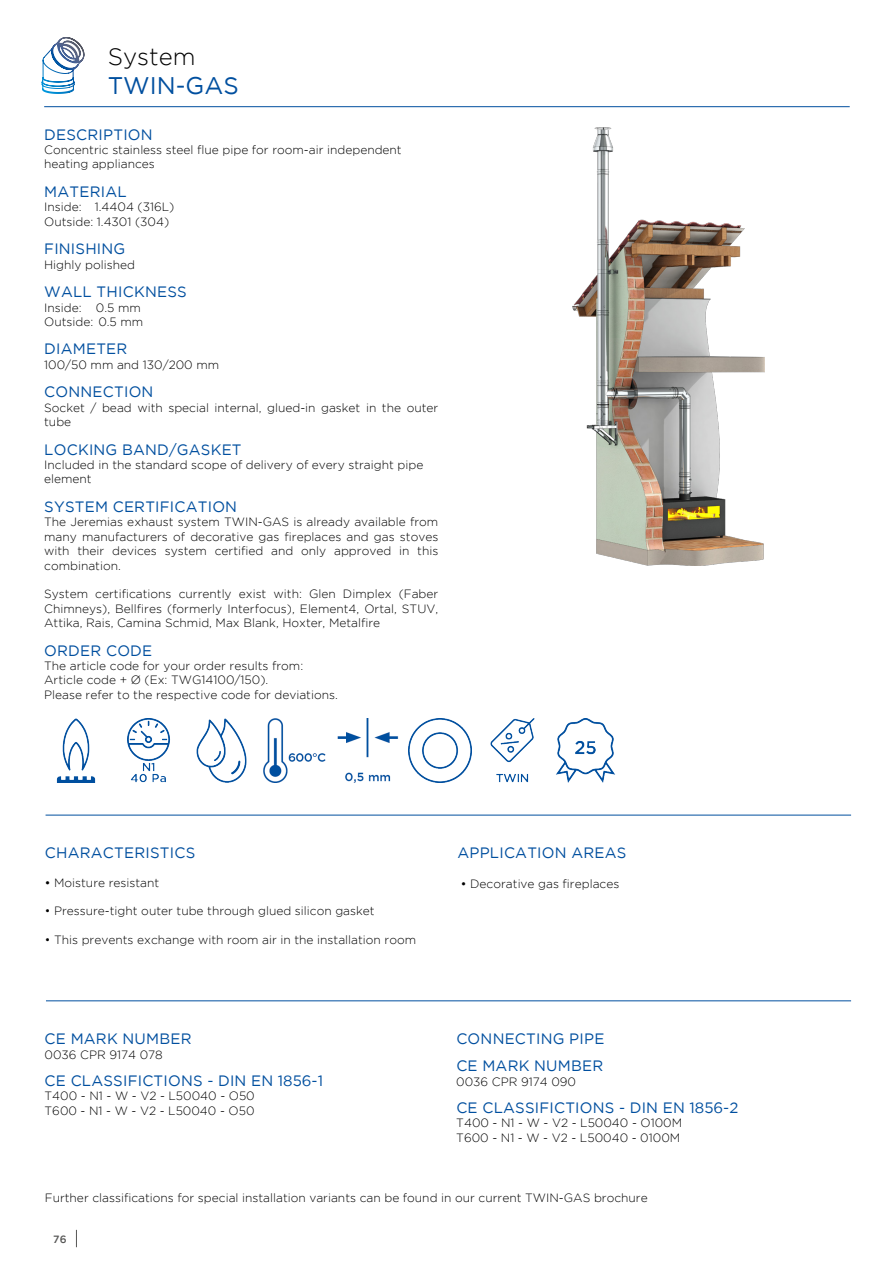
<style>
.page{position:relative;width:893px;height:1263px;background:#fff}
.page>*{position:absolute;margin:0;border:0;box-sizing:border-box;transform-origin:0 0}
.t1{font:24px "Gotham";color:#004f9f}
.t2{font:300 24px "Gotham";color:#000}
.t3{font:15px/27px "Gotham";letter-spacing:.015em;color:#004f9f}
.t4{font:300 12px/14.4px "Gotham";color:#000}
.t5{font:500 10.5px "Gotham";color:#575756}
.s1{font-weight:400}
</style>
<div class="page">
<svg style="left:76px;top:1230px;width:1px;height:17px"></svg>
<svg style="left:41px;top:37px;width:44px;height:57px"></svg>
<hr style="left:44px;top:106px;width:806px;height:1px;background:#004f9f">
<img style="left:573px;top:128px;width:192px;height:437px">
<img style="left:337px;top:719px;width:62px;height:63px">
<img style="left:56px;top:719px;width:40px;height:63px">
<img style="left:408px;top:719px;width:64px;height:63px">
<img style="left:196px;top:719px;width:51px;height:63px">
<img style="left:127px;top:719px;width:43px;height:63px">
<img style="left:263px;top:719px;width:63px;height:63px">
<img style="left:490px;top:719px;width:45px;height:63px">
<img style="left:556px;top:719px;width:59px;height:63px">
<hr style="left:46px;top:815px;width:805px;height:1px;background:#004f9f">
<hr style="left:46px;top:1000px;width:805px;height:1px;background:#004f9f">
<h1 class="t2" style="left:108px;top:41px;width:89px">System</h1>
<h1 class="t1" style="left:108px;top:70px;width:132px">TWIN-GAS</h1>
<p class="t3" style="left:44px;top:120px;width:110px">DESCRIPTION</p>
<p class="t4" style="left:44px;top:142px;width:359px">Concentric stainless steel flue pipe for room-air independent heating appliances</p>
<p class="t3" style="left:44px;top:178px;width:84px">MATERIAL</p>
<p class="t4" style="left:44px;top:199px;width:132px">Inside: 1.4404 (316L)<br>Outside: 1.4301 (304)</p>
<p class="t3" style="left:44px;top:235px;width:83px">FINISHING</p>
<p class="t4" style="left:44px;top:257px;width:92px">Highly polished</p>
<p class="t3" style="left:44px;top:278px;width:144px">WALL THICKNESS</p>
<p class="t4" style="left:44px;top:300px;width:101px">Inside: 0.5 mm<br>Outside: 0.5 mm</p>
<p class="t3" style="left:44px;top:335px;width:85px">DIAMETER</p>
<p class="t4" style="left:44px;top:357px;width:177px">100/50 mm and 130/200 mm</p>
<p class="t3" style="left:44px;top:378px;width:111px">CONNECTION</p>
<p class="t4" style="left:44px;top:400px;width:396px">Socket / bead with special internal, glued-in gasket in the outer tube</p>
<p class="t3" style="left:44px;top:435px;width:199px">LOCKING BAND/GASKET</p>
<p class="t4" style="left:44px;top:457px;width:381px">Included in the standard scope of delivery of every straight pipe element</p>
<p class="t3" style="left:44px;top:493px;width:194px">SYSTEM CERTIFICATION</p>
<p class="t4" style="left:44px;top:514px;width:396px;text-align:justify">The Jeremias exhaust system TWIN-GAS is already available from many manufacturers of decorative gas fireplaces and gas stoves with their devices system certified and only approved in this combination.</p>
<p class="t4" style="left:44px;top:586px;width:396px;text-align:justify">System certifications currently exist with: Glen Dimplex (Faber Chimneys), Bellfires (formerly Interfocus), Element4, Ortal, STUV, Attika, Rais, Camina Schmid, Max Blank, Hoxter, Metalfire</p>
<p class="t3" style="left:44px;top:636px;width:109px">ORDER CODE</p>
<p class="t4" style="left:44px;top:658px;width:295px">The article code for your order results from:<br>Article code + Ø (Ex: TWG14100/150).<br>Please refer to the respective code for deviations.</p>
<p class="t3" style="left:45px;top:839px;width:152px">CHARACTERISTICS</p>
<p class="t4" style="left:45px;top:875px;width:116px"><span class="s1">•</span> Moisture resistant</p>
<p class="t4" style="left:45px;top:904px;width:331px">• Pressure-tight outer tube through glued silicon gasket</p>
<p class="t4" style="left:45px;top:932px;width:373px">• This prevents exchange with room air in the installation room</p>
<p class="t3" style="left:45px;top:1025px;width:148px">CE MARK NUMBER</p>
<p class="t4" style="left:45px;top:1047px;width:120px">0036 CPR 9174 078</p>
<p class="t3" style="left:45px;top:1066px;width:280px">CE CLASSIFICTIONS - DIN EN 1856-1</p>
<p class="t4" style="left:45px;top:1088px;width:212px">T400 - N1 - W - V2 - L50040 - O50<br>T600 - N1 - W - V2 - L50040 - O50</p>
<p class="t3" style="left:457px;top:839px;width:170px">APPLICATION AREAS</p>
<p class="t4" style="left:461px;top:877px;width:160px"><span class="s1">•</span> Decorative gas fireplaces</p>
<p class="t3" style="left:456px;top:1025px;width:150px">CONNECTING PIPE<br>CE MARK NUMBER</p>
<p class="t4" style="left:456px;top:1074px;width:121px">0036 CPR 9174 090</p>
<p class="t3" style="left:456px;top:1093px;width:284px">CE CLASSIFICTIONS - DIN EN 1856-2</p>
<p class="t4" style="left:456px;top:1115px;width:227px">T400 - N1 - W - V2 - L50040 - O100M<br>T600 - N1 - W - V2 - L50040 - 0100M</p>
<p class="t4" style="left:45px;top:1191px;width:604px">Further classifications for special installation variants can be found in our current TWIN-GAS brochure</p>
<p class="t5" style="left:53px;top:1232px;width:15px">76</p>
</div>
